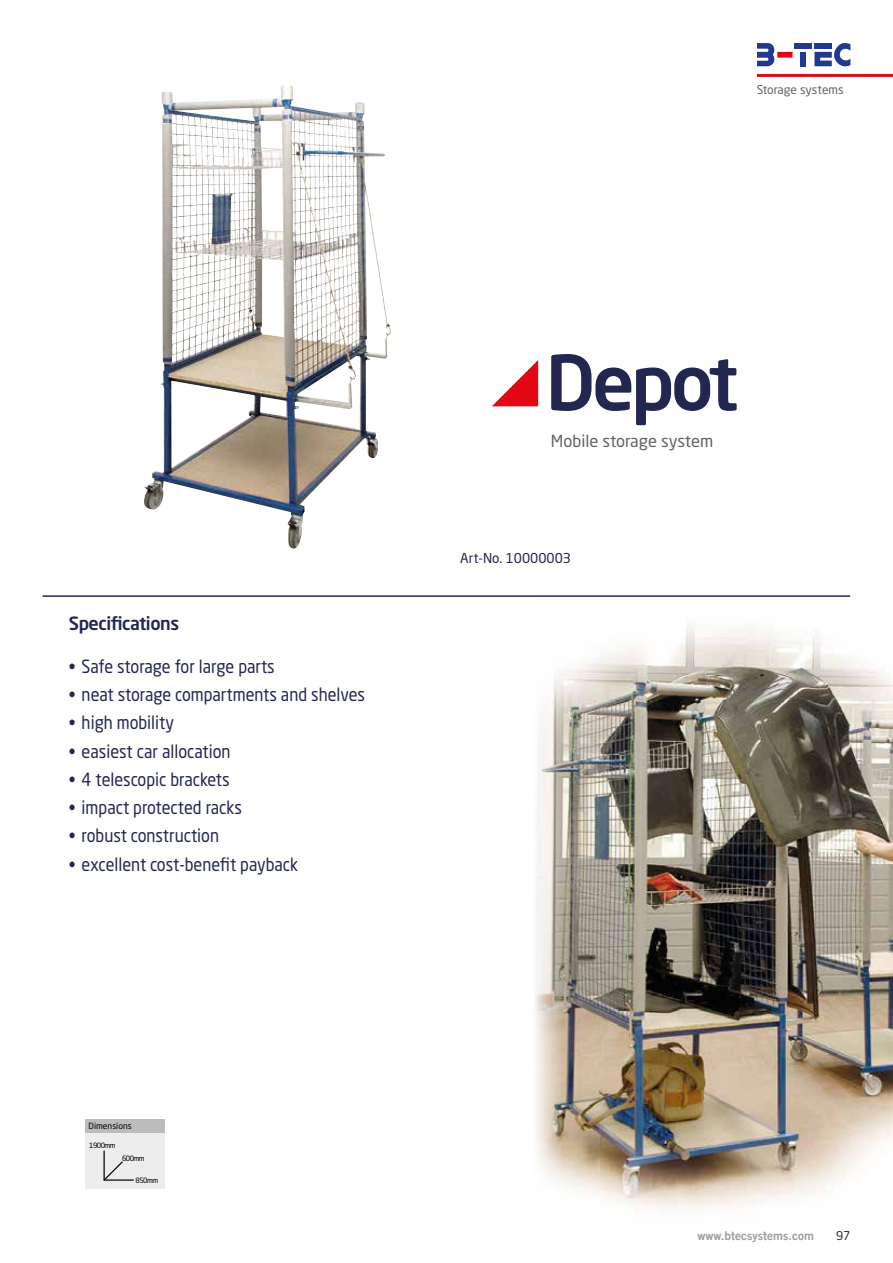
<style>
.page{position:relative;width:893px;height:1263px;background:#fff}
.page>*{position:absolute;margin:0;border:0;box-sizing:border-box;transform-origin:0 0}
.t1{font:500 75px "Neo Sans Std";letter-spacing:-.05em;color:#232750}
.t2{font:18px "Neo Sans Std";color:#232750;scale:.9 1}
.t3{font:500 18px "Neo Sans Std";letter-spacing:-.025em;color:#232750}
.t4{font:16.5px "Neo Sans Std";color:#646363}
.t5{font:13.5px "Neo Sans Std";color:#232750}
.t6{font:12px "Trade Gothic LT Bold Two";color:#9d9d9c}
.t7{font:12px "Neo Sans Std";color:#646363}
.t8{font:12px "Neo Sans Std";color:#232750}
.t9{font:8.55px "Neo Sans Std";color:#000}
.t10{font:7.35px "Neo Sans Std";letter-spacing:-.075em;color:#000}
</style>
<div class="page">
<img style="left:535px;top:627px;width:358px;height:583px">
<img style="left:144px;top:85px;width:247px;height:464px">
<svg style="left:492px;top:360px;width:46px;height:46px"></svg>
<div style="left:85px;top:1119px;width:80px;height:14px;background:#bcbcbc"></div>
<div style="left:85px;top:1133px;width:80px;height:55px;background:#ededed"></div>
<svg style="left:103px;top:1150px;width:31px;height:31px"></svg>
<hr style="left:43px;top:595px;width:807px;height:2px;background:#232750">
<svg style="left:757px;top:43px;width:18px;height:23px"></svg>
<div style="left:777px;top:52px;width:16px;height:6px;background:#e30613"></div>
<div style="left:795px;top:43px;width:17px;height:6px;background:#213a8f"></div>
<div style="left:800px;top:52px;width:6px;height:14px;background:#213a8f"></div>
<svg style="left:814px;top:43px;width:36px;height:24px"></svg>
<hr style="left:757px;top:74px;width:136px;height:3px;background:#cd171a">
<p class="t7" style="left:757px;top:82px;width:88px">Storage systems</p>
<p class="t3" style="left:69px;top:612px;width:112px">Specifications</p>
<p class="t2" style="left:69px;top:655px;width:230px">• Safe storage for large parts</p>
<p class="t2" style="left:69px;top:683px;width:331px">• neat storage compartments and shelves</p>
<p class="t2" style="left:69px;top:712px;width:118px">• high mobility</p>
<p class="t2" style="left:69px;top:740px;width:181px">• easiest car allocation</p>
<p class="t2" style="left:69px;top:768px;width:180px">• 4 telescopic brackets</p>
<p class="t2" style="left:69px;top:796px;width:194px">• impact protected racks</p>
<p class="t2" style="left:69px;top:825px;width:168px">• robust construction</p>
<p class="t2" style="left:69px;top:853px;width:256px">• excellent cost-benefit payback</p>
<h1 class="t1" style="left:546px;top:335px;width:194px">Depot</h1>
<p class="t4" style="left:551px;top:431px;width:164px">Mobile storage system</p>
<p class="t5" style="left:460px;top:550px;width:112px">Art-No. 10000003</p>
<p class="t9" style="left:89px;top:1121px;width:45px">Dimensions</p>
<p class="t10" style="left:89px;top:1141px;width:28px">1900mm</p>
<p class="t10" style="left:122px;top:1154px;width:24px">600mm</p>
<p class="t10" style="left:135px;top:1176px;width:24px">850mm</p>
<p class="t6" style="left:697px;top:1228px;width:118px">www.btecsystems.com</p>
<p class="t8" style="left:836px;top:1228px;width:16px">97</p>
</div>
